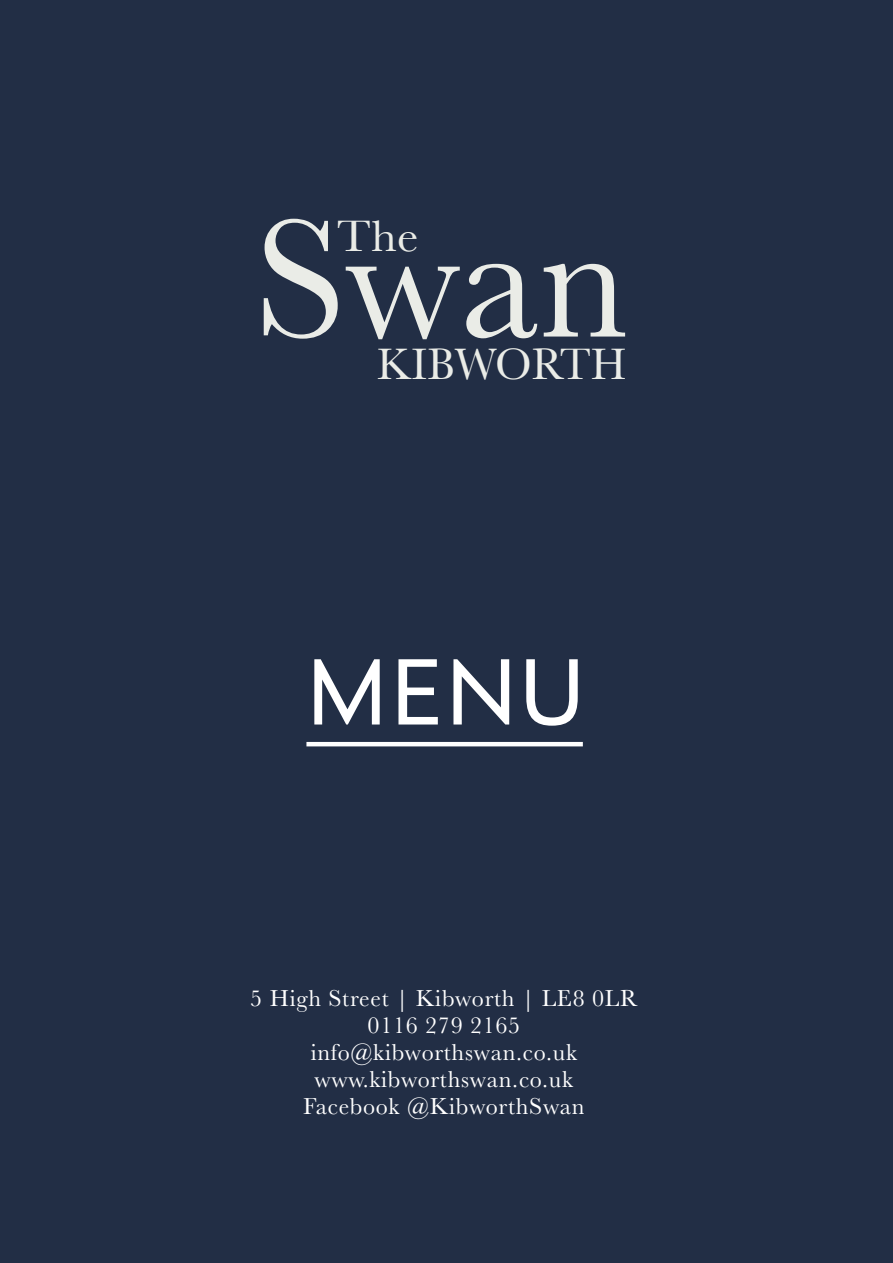
<style>
.page{position:relative;width:893px;height:1263px;background:#222e45}
.page>*{position:absolute;margin:0;border:0;box-sizing:border-box;transform-origin:0 0}
.t1{font:174.75px "Baskerville";color:#eaece7}
.t2{font:90px "Zeitung Micro Pro";color:#fff}
.t3{font:45.75px "Baskerville";color:#eaece7}
.t4{font:45.75px "Baskerville";color:#eaece7;scale:1.07 1}
.t5{font:24px "Baskerville";letter-spacing:.03em;color:#fff}
</style>
<div class="page">
<hr style="left:306px;top:742px;width:277px;height:4px;background:#fff">
<p class="t1" style="left:254px;top:169px;width:376px">Swan</p>
<p class="t3" style="left:377px;top:335px;width:251px">KIBWORTH</p>
<p class="t4" style="left:337px;top:207px;width:78px">The</p>
<p class="t2" style="left:304px;top:622px;width:284px">MENU</p>
<p class="t5" style="left:250px;top:982px;width:389px">5 High Street | Kibworth | LE8 0LR</p>
<p class="t5" style="left:368px;top:1009px;width:154px">0116 279 2165</p>
<p class="t5" style="left:311px;top:1036px;width:268px">info@kibworthswan.co.uk</p>
<p class="t5" style="left:315px;top:1063px;width:260px">www.kibworthswan.co.uk</p>
<p class="t5" style="left:303px;top:1090px;width:283px">Facebook @KibworthSwan</p>
</div>
